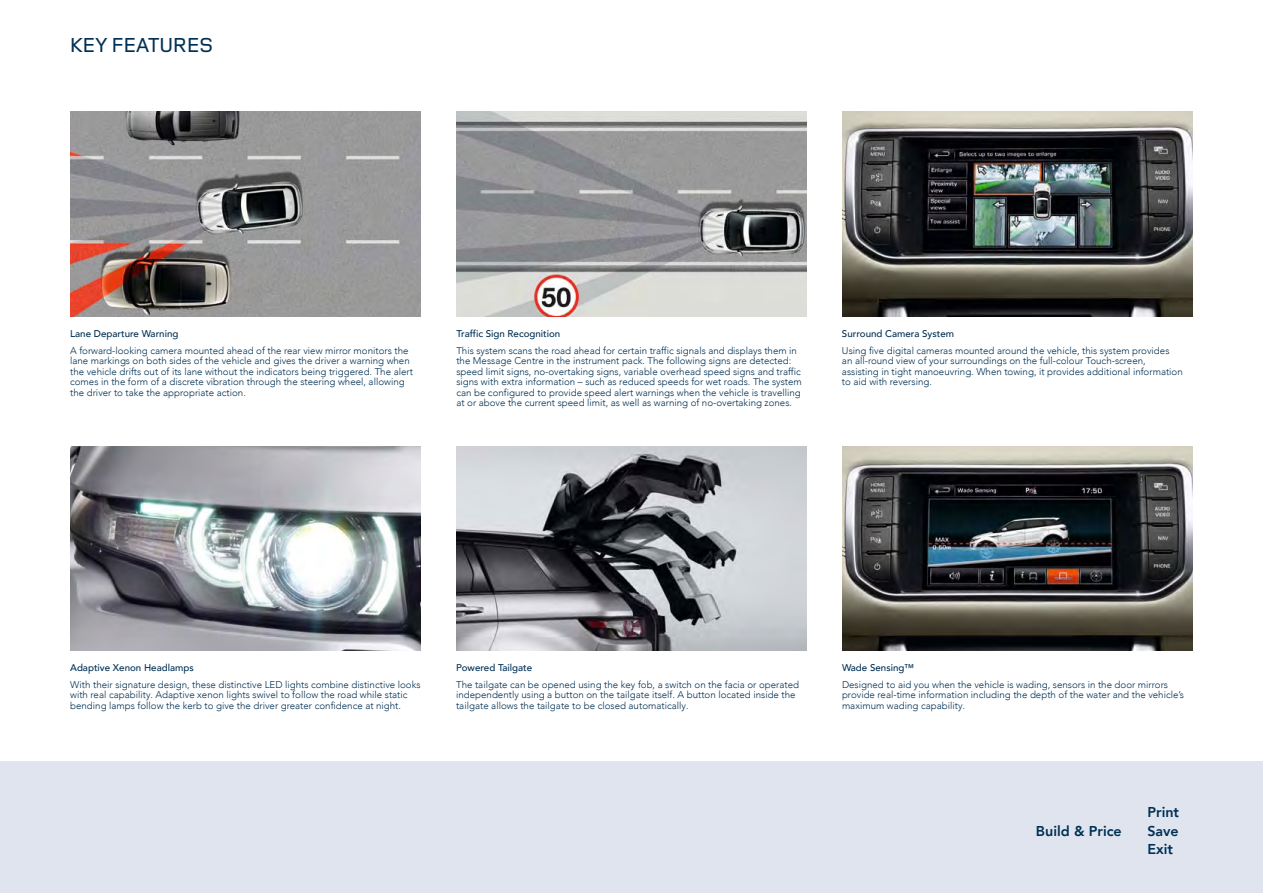
<style>
.page{position:relative;width:1263px;height:893px;background:#fff}
.page>*{position:absolute;margin:0;border:0;box-sizing:border-box;transform-origin:0 0}
.t1{font:500 21px "Land Rover OT4";color:#003053}
.t2{font:800 14.25px "Avenir LT Com";color:#003053}
.t3{font:300 9.75px/10.5px "Avenir LT Com";color:#003053}
.t4{font:500 9.75px "Avenir LT Com";color:#003053}
</style>
<div class="page">
<img style="left:456px;top:446px;width:351px;height:205px">
<img style="left:70px;top:446px;width:351px;height:205px">
<img style="left:842px;top:112px;width:350px;height:205px">
<img style="left:70px;top:112px;width:351px;height:205px">
<img style="left:456px;top:112px;width:351px;height:205px">
<img style="left:842px;top:446px;width:350px;height:205px">
<div style="left:0;top:761px;width:1263px;height:132px;background:#dfe4ef"></div>
<h1 class="t1" style="left:70px;top:30px;width:68px">Key FEATURES</h1>
<p class="t4" style="left:70px;top:328px;width:110px">Lane Departure Warning</p>
<p class="t3" style="left:70px;top:345px;width:344px">A forward-looking camera mounted ahead of the rear view mirror monitors the lane markings on both sides of the vehicle and gives the driver a warning when the vehicle drifts out of its lane without the indicators being triggered. The alert comes in the form of a discrete vibration through the steering wheel, allowing the driver to take the appropriate action.</p>
<p class="t4" style="left:456px;top:328px;width:106px">Traffic Sign Recognition</p>
<p class="t3" style="left:456px;top:345px;width:347px">This system scans the road ahead for certain traffic signals and displays them in the Message Centre in the instrument pack. The following signs are detected: speed limit signs, no-overtaking signs, variable overhead speed signs and traffic signs with extra information – such as reduced speeds for wet roads. The system can be configured to provide speed alert warnings when the vehicle is travelling at or above the current speed limit, as well as warning of no-overtaking zones.</p>
<p class="t4" style="left:842px;top:328px;width:114px">Surround Camera System</p>
<p class="t3" style="left:842px;top:345px;width:342px">Using five digital cameras mounted around the vehicle, this system provides<br>an all-round view of your surroundings on the full-colour Touch-screen, assisting in tight manoeuvring. When towing, it provides additional information to aid with reversing.</p>
<p class="t4" style="left:70px;top:662px;width:125px">Adaptive Xenon Headlamps</p>
<p class="t3" style="left:70px;top:679px;width:352px">With their signature design, these distinctive LED lights combine distinctive looks with real capability. Adaptive xenon lights swivel to follow the road while static bending lamps follow the kerb to give the driver greater confidence at night.</p>
<p class="t4" style="left:456px;top:662px;width:78px">Powered Tailgate</p>
<p class="t3" style="left:456px;top:679px;width:345px">The tailgate can be opened using the key fob, a switch on the facia or operated independently using a button on the tailgate itself. A button located inside the tailgate allows the tailgate to be closed automatically.</p>
<p class="t4" style="left:842px;top:662px;width:74px">Wade Sensing™</p>
<p class="t3" style="left:842px;top:679px;width:344px">Designed to aid you when the vehicle is wading, sensors in the door mirrors provide real-time information including the depth of the water and the vehicle’s maximum wading capability.</p>
<h2 class="t2" style="left:1147px;top:804px;width:33px">Print</h2>
<h2 class="t2" style="left:1147px;top:841px;width:27px">Exit</h2>
<h2 class="t2" style="left:1036px;top:822px;width:87px">Build &amp; Price</h2>
<h2 class="t2" style="left:1147px;top:822px;width:33px">Save</h2>
</div>
